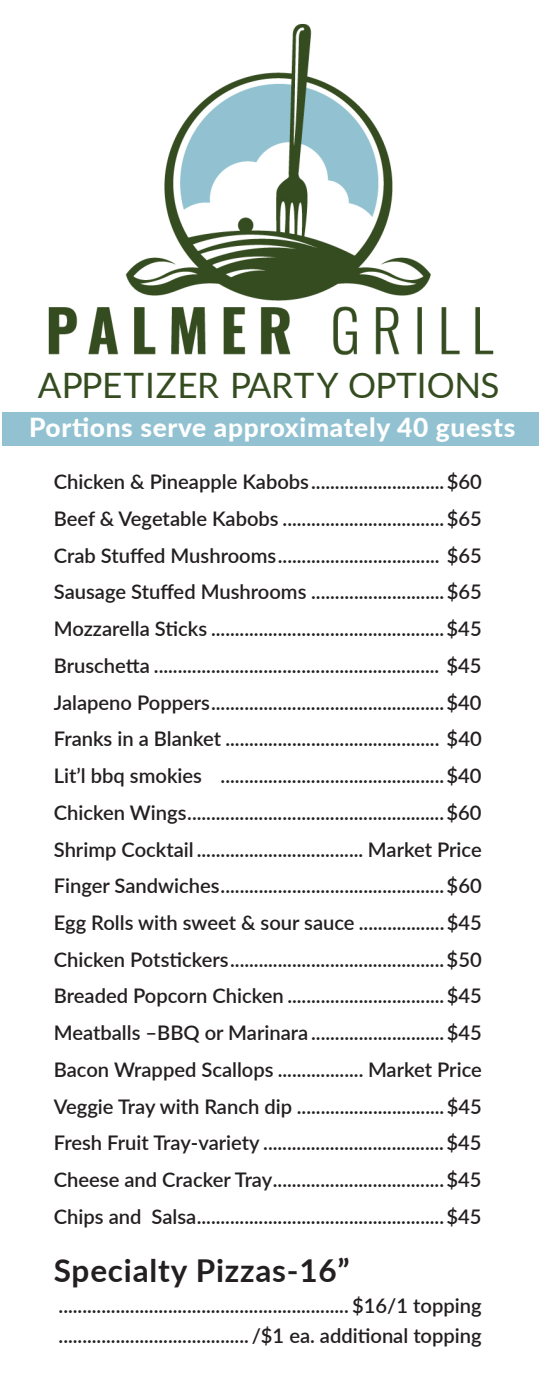
<style>
.page{position:relative;width:539px;height:1386px;background:#fff}
.page>*{position:absolute;margin:0;border:0;box-sizing:border-box;transform-origin:0 0}
.t1{font:35px "Lato";letter-spacing:-.005em;color:#354c21}
.t2{font:700 31.5px "Lato";letter-spacing:.025em;color:#231f20}
.t3{font:800 26.25px "Lato";letter-spacing:.025em;color:#fff}
.t4{font:600 20.12px/36.8px "Lato";color:#231f20;text-align:justify}
</style>
<div class="page">
<img style="left:48px;top:24px;width:446px;height:332px">
<div style="left:2px;top:412px;width:536px;height:33px;background:#92c2d1"></div>
<h1 class="t1" style="left:38px;top:361px;width:463px">APPETIZER PARTY OPTIONS</h1>
<h3 class="t3" style="left:29px;top:408px;width:487px">Portions serve approximately 40 guests</h3>
<p class="t4" style="left:54px;top:462px;width:429px">Chicken &amp; Pineapple Kabobs............................$60<br>Beef &amp; Vegetable Kabobs ..................................$65<br>Crab Stuffed Mushrooms.................................. $65<br>Sausage Stuffed Mushrooms ............................$65<br>Mozzarella Sticks .................................................$45<br>Bruschetta ............................................................ $45<br>Jalapeno Poppers.................................................$40<br>Franks in a Blanket ............................................. $40<br>Lit’l bbq smokies ...............................................$40<br>Chicken Wings......................................................$60<br>Shrimp Cocktail ................................... Market Price Finger Sandwiches...............................................$60<br>Egg Rolls with sweet &amp; sour sauce ..................$45<br>Chicken Potstickers.............................................$50<br>Breaded Popcorn Chicken .................................$45<br>Meatballs –BBQ or Marinara ............................$45<br>Bacon Wrapped Scallops .................. Market Price Veggie Tray with Ranch dip ...............................$45<br>Fresh Fruit Tray-variety ......................................$45<br>Cheese and Cracker Tray....................................$45<br>Chips and Salsa....................................................$45</p>
<h2 class="t2" style="left:54px;top:1247px;width:297px">Specialty Pizzas-16”</h2>
<p class="t4" style="left:59px;top:1290px;width:424px;line-height:29.8px">............................................................. $16/1 topping ........................................ /$1 ea. additional topping</p>
</div>
